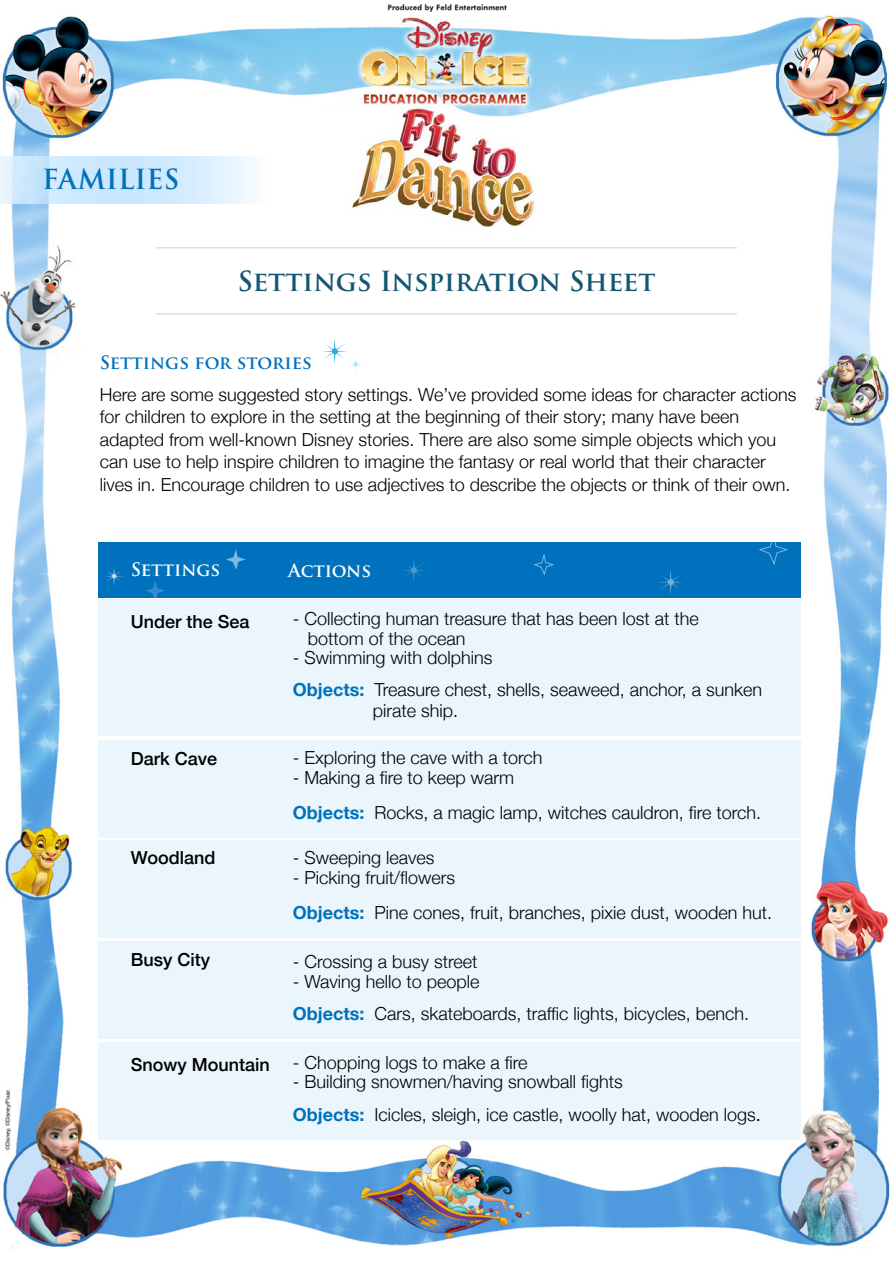
<style>
.page{position:relative;width:893px;height:1263px;background:#fff}
.page>*{position:absolute;margin:0;border:0;box-sizing:border-box;transform-origin:0 0}
.t1{font:700 27px "Trajan Pro";color:#155671}
.t2{font:700 27px "Trajan Pro";color:#0071bc}
.t3{font:300 18px/22.5px "Helvetica Neue";color:#000}
.t4{font:500 18px "Helvetica Neue";color:#000}
.t5{font:700 18px "Trajan Pro";color:#fff}
.s1{font-family:"Trajan Pro";font-weight:700;color:#0071bc}
.s2{font-weight:700;color:#0071bc}
.s3{font-weight:400}
</style>
<div class="page">
<img style="left:0;top:14px;width:890px;height:1235px">
<img style="left:307px;top:5px;width:279px;height:259px">
<hr style="left:156px;top:247px;width:581px;height:1px;background:#0071bc">
<hr style="left:156px;top:313px;width:581px;height:2px;background:#0071bc">
<svg style="left:0;top:157px;width:269px;height:46px;background:#d6ecfe"></svg>
<svg style="left:321px;top:338px;width:42px;height:34px"></svg>
<div style="left:98px;top:941px;width:703px;height:98px;background:#eaf6fc"></div>
<div style="left:98px;top:740px;width:703px;height:98px;background:#eaf6fc"></div>
<div style="left:98px;top:840px;width:703px;height:98px;background:#eaf6fc"></div>
<div style="left:98px;top:600px;width:703px;height:136px;background:#eaf6fc"></div>
<div style="left:98px;top:542px;width:702px;height:55px;background:#0071bc"></div>
<svg style="left:759px;top:535px;width:28px;height:29px"></svg>
<svg style="left:402px;top:558px;width:23px;height:24px"></svg>
<svg style="left:658px;top:570px;width:25px;height:24px"></svg>
<svg style="left:105px;top:568px;width:18px;height:17px"></svg>
<svg style="left:226px;top:549px;width:20px;height:21px"></svg>
<svg style="left:145px;top:581px;width:20px;height:19px"></svg>
<svg style="left:534px;top:555px;width:20px;height:20px"></svg>
<div style="left:98px;top:1042px;width:703px;height:98px;background:#eaf6fc"></div>
<p class="t2" style="left:42px;top:163px;width:139px">FAMILIES</p>
<p class="t1" style="left:238px;top:265px;width:419px">Settings Inspiration Sheet</p>
<p class="t3" style="left:100px;top:346px;width:698px;line-height:31.5px"><span class="s1">Settings for stories<br></span>Here are some suggested story settings. We’ve provided some ideas for character actions</p>
<p class="t3" style="left:100px;top:404px;width:692px">for children to explore in the setting at the beginning of their story; many have been adapted from well-known Disney stories. There are also some simple objects which you can use to help inspire children to imagine the fantasy or real world that their character lives in. Encourage children to use adjectives to describe the objects or think of their own.</p>
<p class="t5" style="left:131px;top:558px;width:91px">Settings</p>
<p class="t5" style="left:288px;top:559px;width:84px">Actions</p>
<p class="t4" style="left:131px;top:607px;width:120px">Under the Sea</p>
<p class="t3" style="left:308px;top:608px;width:393px;line-height:19.5px;text-indent:-15px">- Collecting human treasure that has been lost at the bottom of the ocean</p>
<p class="t3" style="left:293px;top:645px;width:201px">- Swimming with dolphins</p>
<p class="t4" style="left:131px;top:744px;width:88px">Dark Cave</p>
<p class="t4" style="left:131px;top:843px;width:86px">Woodland</p>
<p class="t4" style="left:131px;top:945px;width:81px">Busy City</p>
<p class="t4" style="left:131px;top:1050px;width:141px">Snowy Mountain</p>
<p class="t3" style="left:373px;top:678px;width:391px;line-height:21px;text-indent:-80px"><span class="s2">Objects:</span> Treasure chest, shells, seaweed, anchor, a sunken pirate ship.</p>
<p class="t3" style="left:293px;top:746px;width:251px">- Exploring the cave with a torch</p>
<p class="t3" style="left:293px;top:765px;width:223px">- Making a fire to keep warm</p>
<p class="t3" style="left:293px;top:800px;width:470px"><span class="s2">Objects:</span> Rocks, a magic lamp, witches cauldron, fire torch.</p>
<p class="t3" style="left:293px;top:846px;width:143px">- Sweeping leaves</p>
<p class="t3" style="left:293px;top:865px;width:164px">- Picking fruit/flowers</p>
<p class="t3" style="left:293px;top:901px;width:481px"><span class="s2">Objects:</span> Pine cones, fruit, branches, pixie dust, wooden hut.</p>
<p class="t3" style="left:293px;top:949px;width:186px">- Crossing a busy street</p>
<p class="t3" style="left:293px;top:964px;width:458px;line-height:32.5px">- Waving hello to people<br><span class="s2">Objects:</span> Cars, skateboards, traffic lights, bicycles, bench.</p>
<p class="t3" style="left:293px;top:1050px;width:236px">- Chopping logs to make a fire</p>
<p class="t3" style="left:293px;top:1065px;width:470px;line-height:32.4px">- Building snowmen/having snowball fights<br><span class="s2">Objects:</span> Icicles, sleigh, ice castle, woolly hat, wooden logs<span class="s3">.</span></p>
</div>
